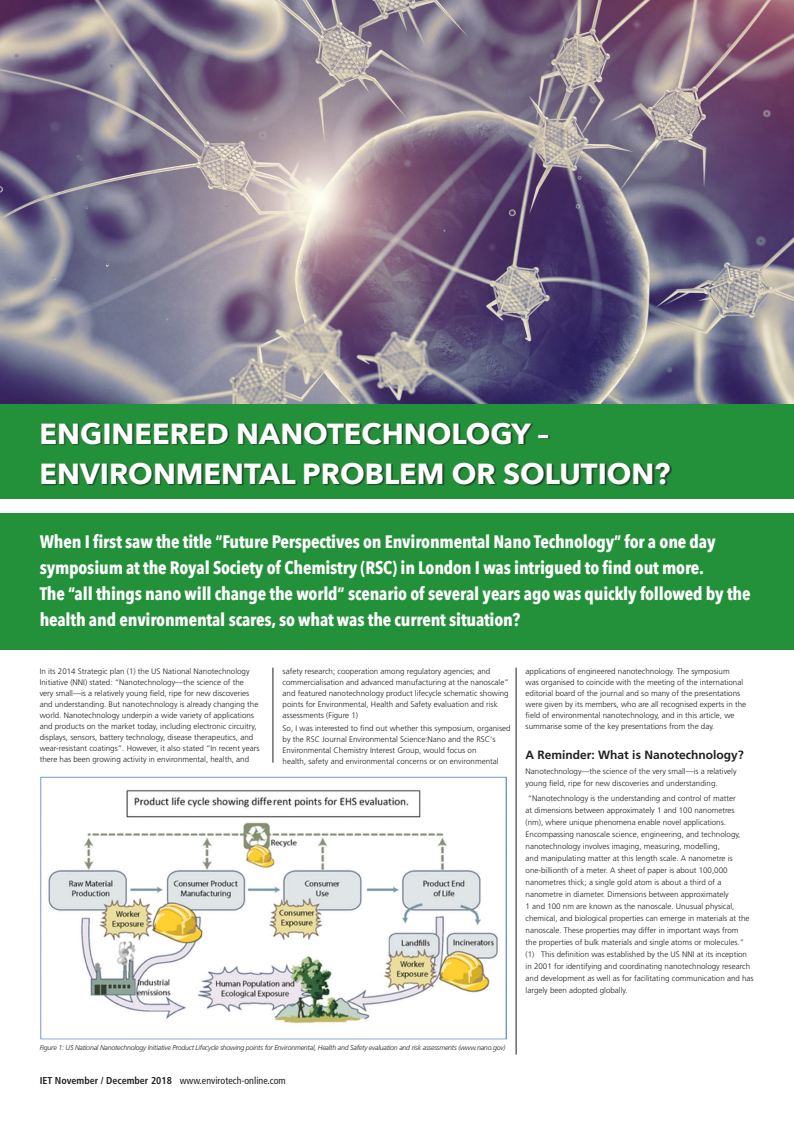
<style>
.page{position:relative;width:794px;height:1134px;background:#fff}
.page>*{position:absolute;margin:0;border:0;box-sizing:border-box;transform-origin:0 0}
.t1{font:700 29px/40px "Avenir Next";color:#fff}
.t2{font:700 18px/26px "Avenir Next Condensed";letter-spacing:-.01em;color:#fff}
.t3{font:700 12px "Frutiger";color:#231f20}
.t4{font:condensed 10px "Frutiger";color:#231f20}
.t5{font:300 8px/11px "Frutiger";color:#231f20}
.t6{font:italic 300 7px "Frutiger";letter-spacing:-.03em;color:#231f20}
.s1{font-weight:700}
</style>
<div class="page">
<hr style="left:516px;top:668px;width:1px;height:386px;background:#231f20">
<hr style="left:273px;top:668px;width:1px;height:95px;background:#231f20">
<img style="left:0;top:0;width:794px;height:404px">
<div style="left:0;top:513px;width:794px;height:137px;background:#23913a"></div>
<div style="left:0;top:404px;width:794px;height:95px;background:#23913a"></div>
<div style="left:41px;top:422px;width:631px;height:64px;background:#231f20;opacity:.75"></div>
<img style="left:40px;top:776px;width:466px;height:264px">
<p class="t1" style="left:40px;top:413px;width:632px">ENGINEERED NANOTECHNOLOGY –<br>ENVIRONMENTAL PROBLEM OR SOLUTION?</p>
<p class="t2" style="left:40px;top:528px;width:677px">When I first saw the title “Future Perspectives on Environmental Nano Technology” for a one day symposium at the Royal Society of Chemistry (RSC) in London I was intrigued to find out more.</p>
<p class="t2" style="left:40px;top:580px;width:712px">The “all things nano will change the world” scenario of several years ago was quickly followed by the health and environmental scares, so what was the current situation?</p>
<p class="t5" style="left:40px;top:665px;width:221px">In its 2014 Strategic plan (1) the US National Nanotechnology Initiative (NNI) stated: “Nanotechnology—the science of the<br>very small—is a relatively young field, ripe for new discoveries and understanding. But nanotechnology is already changing the world. Nanotechnology underpin a wide variety of applications and products on the market today, including electronic circuitry, displays, sensors, battery technology, disease therapeutics, and wear-resistant coatings”. However, it also stated “In recent years there has been growing activity in environmental, health, and</p>
<p class="t5" style="left:283px;top:665px;width:228px">safety research; cooperation among regulatory agencies; and commercialisation and advanced manufacturing at the nanoscale” and featured nanotechnology product lifecycle schematic showing points for Environmental, Health and Safety evaluation and risk assessments (Figure 1)</p>
<p class="t5" style="left:283px;top:723px;width:229px">So, I was interested to find out whether this symposium, organised by the RSC Journal Environmental Science:Nano and the RSC‘s Environmental Chemistry Interest Group, would focus on<br>health, safety and environmental concerns or on environmental</p>
<p class="t5" style="left:525px;top:665px;width:222px">applications of engineered nanotechnology. The symposium<br>was organised to coincide with the meeting of the international editorial board of the journal and so many of the presentations were given by its members, who are all recognised experts in the field of environmental nanotechnology, and in this article, we summarise some of the key presentations from the day.</p>
<p class="t3" style="left:525px;top:748px;width:220px">A Reminder: What is Nanotechnology?</p>
<p class="t5" style="left:525px;top:765px;width:212px;line-height:12px">Nanotechnology—the science of the very small—is a relatively young field, ripe for new discoveries and understanding.</p>
<p class="t5" style="left:525px;top:792px;width:230px;line-height:12px">“Nanotechnology is the understanding and control of matter<br>at dimensions between approximately 1 and 100 nanometres (nm), where unique phenomena enable novel applications.<br>Encompassing nanoscale science, engineering, and technology, nanotechnology involves imaging, measuring, modelling,<br>and manipulating matter at this length scale. A nanometre is one-billionth of a meter. A sheet of paper is about 100,000 nanometres thick; a single gold atom is about a third of a nanometre in diameter. Dimensions between approximately<br>1 and 100 nm are known as the nanoscale. Unusual physical, chemical, and biological properties can emerge in materials at the nanoscale. These properties may differ in important ways from<br>the properties of bulk materials and single atoms or molecules.” (1) This definition was established by the US NNI at its inception in 2001 for identifying and coordinating nanotechnology research and development as well as for facilitating communication and has largely been adopted globally.</p>
<p class="t6" style="left:40px;top:1043px;width:467px">Figure 1: US National Nanotechnology Initiative Product Lifecycle showing points for Environmental, Health and Safety evaluation and risk assessments (www.nano.gov)</p>
<p class="t4" style="left:40px;top:1074px;width:248px"><span class="s1">IET November / December 2018</span> www.envirotech-online.com</p>
</div>
